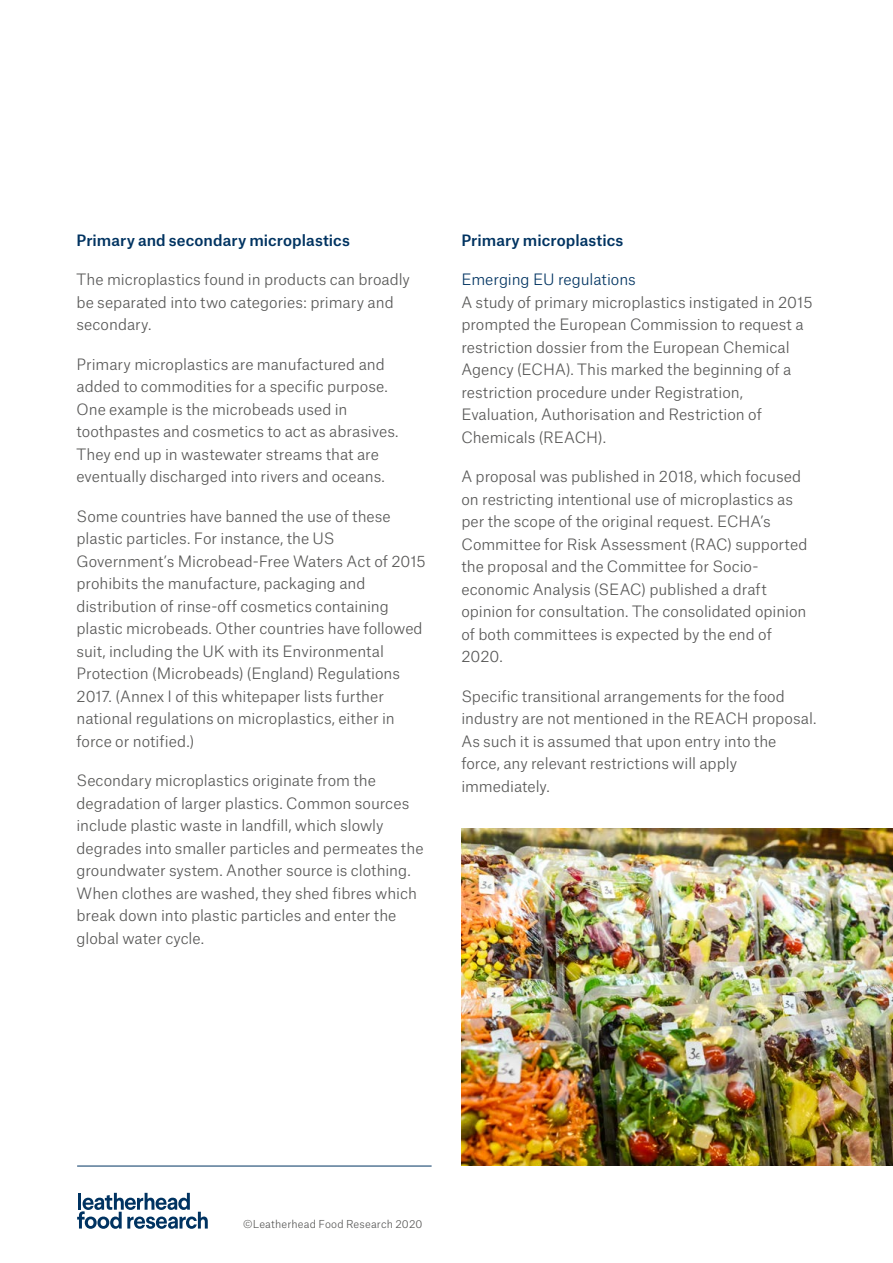
<style>
.page{position:relative;width:893px;height:1263px;background:#fff}
.page>*{position:absolute;margin:0;border:0;box-sizing:border-box;transform-origin:0 0}
.t1{font:300 15px/22.5px "Atlas Grotesk";color:#575756}
.t2{font:500 15px "Atlas Grotesk";letter-spacing:.005em;color:#003361}
.t3{font:300 15px "Atlas Grotesk";letter-spacing:-.005em;color:#003361}
.t4{font:300 10.5px "Atlas Grotesk";letter-spacing:.015em;color:#575756}
</style>
<div class="page">
<svg style="left:77px;top:1193px;width:131px;height:36px"></svg>
<hr style="left:77px;top:1166px;width:355px;height:1px;background:#003361">
<hr style="left:892px;top:661px;width:1px;height:505px;background:#eff1f7">
<img style="left:461px;top:828px;width:432px;height:338px">
<p class="t2" style="left:77px;top:228px;width:275px">Primary and secondary microplastics</p>
<p class="t1" style="left:77px;top:267px;width:335px">The microplastics found in products can broadly be separated into two categories: primary and secondary.</p>
<p class="t1" style="left:77px;top:351px;width:324px">Primary microplastics are manufactured and added to commodities for a specific purpose.<br>One example is the microbeads used in toothpastes and cosmetics to act as abrasives.<br>They end up in wastewater streams that are eventually discharged into rivers and oceans.</p>
<p class="t1" style="left:77px;top:503px;width:351px">Some countries have banned the use of these plastic particles. For instance, the US Government’s Microbead-Free Waters Act of 2015 prohibits the manufacture, packaging and distribution of rinse-off cosmetics containing plastic microbeads. Other countries have followed suit, including the UK with its Environmental Protection (Microbeads) (England) Regulations 2017. (Annex I of this whitepaper lists further national regulations on microplastics, either in force or notified.)</p>
<p class="t1" style="left:77px;top:768px;width:348px">Secondary microplastics originate from the degradation of larger plastics. Common sources include plastic waste in landfill, which slowly degrades into smaller particles and permeates the groundwater system. Another source is clothing.<br>When clothes are washed, they shed fibres which break down into plastic particles and enter the global water cycle.</p>
<p class="t2" style="left:461px;top:228px;width:164px">Primary microplastics</p>
<p class="t3" style="left:461px;top:268px;width:176px">Emerging EU regulations</p>
<p class="t1" style="left:461px;top:289px;width:353px">A study of primary microplastics instigated in 2015 prompted the European Commission to request a restriction dossier from the European Chemical Agency (ECHA). This marked the beginning of a restriction procedure under Registration, Evaluation, Authorisation and Restriction of Chemicals (REACH).</p>
<p class="t1" style="left:461px;top:464px;width:348px">A proposal was published in 2018, which focused on restricting intentional use of microplastics as per the scope of the original request. ECHA’s Committee for Risk Assessment (RAC) supported the proposal and the Committee for Socio&shy;economic Analysis (SEAC) published a draft opinion for consultation. The consolidated opinion of both committees is expected by the end of 2020.</p>
<p class="t1" style="left:461px;top:683px;width:357px">Specific transitional arrangements for the food industry are not mentioned in the REACH proposal.<br>As such it is assumed that upon entry into the force, any relevant restrictions will apply immediately.</p>
<p class="t4" style="left:243px;top:1216px;width:181px">©Leatherhead Food Research 2020</p>
</div>
